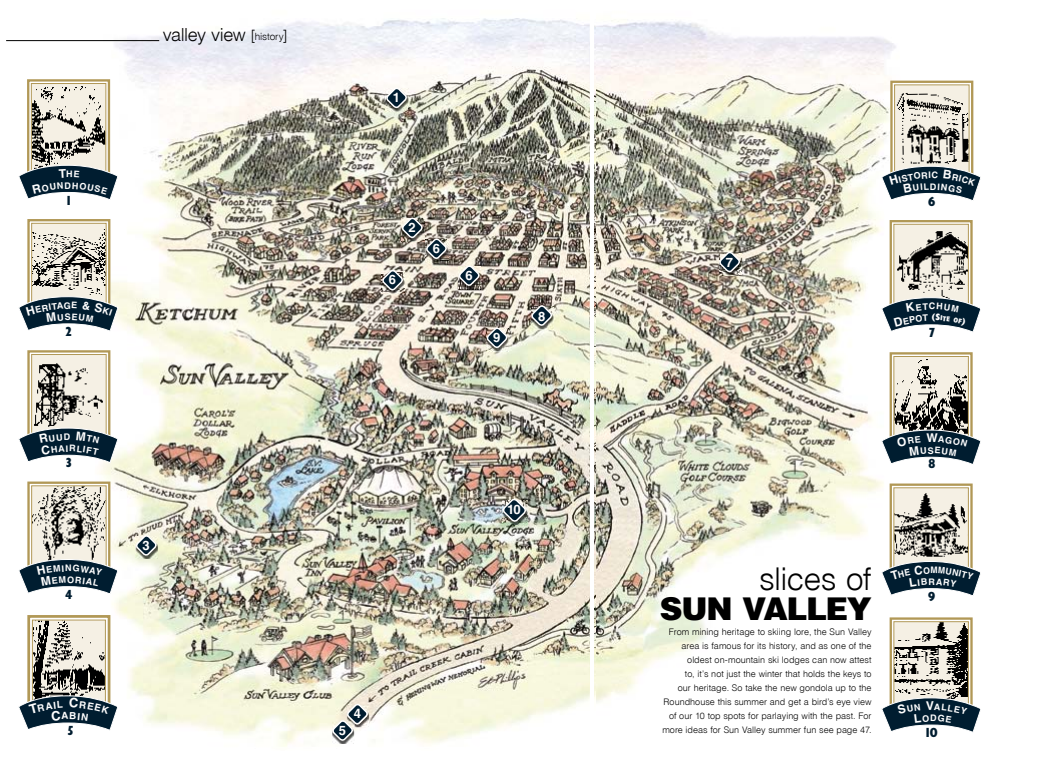
<style>
.page{position:relative;width:1038px;height:765px;background:#fff}
.page>*{position:absolute;margin:0;border:0;box-sizing:border-box;transform-origin:0 0}
.t1{font:31.4px "Switzerland Black Plain";letter-spacing:-.04em;color:#000}
.t2{font:31.4px "Switzerland Light Plain";letter-spacing:-.02em;color:#000}
.t3{font:18px "Switzerland Light Plain";letter-spacing:-.03em;color:#000}
.t4{font:700 condensed 13.3px "Humanist 521 BT Xtra";color:#001d30}
.t5{font:700 13px "Switzerland";color:#fff}
.t6{font:700 12px "Switzerland";color:#fff}
.t7{font:9px/14px "Switzerland Light Plain";color:#000;text-align:right}
.t8{font:700 9px "Switzerland";color:#fff}
.s1{font-size:14px}
.s2{font-size:10px}
</style>
<div class="page">
<img style="left:48px;top:18px;width:541px;height:729px">
<img style="left:502px;top:500px;width:25px;height:25px">
<svg style="left:502px;top:498px;width:24px;height:25px"></svg>
<img style="left:386px;top:89px;width:22px;height:22px">
<svg style="left:385px;top:87px;width:22px;height:23px"></svg>
<img style="left:458px;top:267px;width:23px;height:22px">
<svg style="left:458px;top:265px;width:22px;height:23px"></svg>
<img style="left:382px;top:271px;width:22px;height:22px">
<svg style="left:382px;top:269px;width:21px;height:23px"></svg>
<img style="left:426px;top:240px;width:22px;height:22px">
<svg style="left:401px;top:217px;width:46px;height:44px;background:#81817d"></svg>
<img style="left:486px;top:350px;width:22px;height:1px">
<svg style="left:486px;top:327px;width:22px;height:23px"></svg>
<img style="left:531px;top:306px;width:22px;height:23px">
<svg style="left:531px;top:305px;width:21px;height:22px"></svg>
<img style="left:368px;top:705px;width:1px;height:22px">
<img style="left:332px;top:742px;width:22px;height:1px">
<svg style="left:332px;top:703px;width:36px;height:39px"></svg>
<img style="left:136px;top:536px;width:22px;height:22px">
<svg style="left:135px;top:534px;width:22px;height:23px"></svg>
<hr style="left:6px;top:40px;width:153px;height:1px;background:#000">
<img style="left:594px;top:20px;width:302px;height:683px">
<img style="left:719px;top:253px;width:22px;height:22px">
<svg style="left:718px;top:251px;width:22px;height:23px"></svg>
<svg style="left:19px;top:78px;width:100px;height:123px"></svg>
<svg style="left:19px;top:218px;width:100px;height:114px"></svg>
<svg style="left:19px;top:349px;width:100px;height:114px"></svg>
<svg style="left:19px;top:480px;width:100px;height:115px"></svg>
<svg style="left:19px;top:613px;width:100px;height:118px"></svg>
<svg style="left:880px;top:79px;width:101px;height:123px"></svg>
<svg style="left:880px;top:219px;width:101px;height:114px"></svg>
<svg style="left:880px;top:351px;width:101px;height:114px"></svg>
<svg style="left:880px;top:482px;width:101px;height:115px"></svg>
<svg style="left:880px;top:616px;width:101px;height:117px"></svg>
<h2 class="t3" style="left:163px;top:23px;width:126px">valley view <span class="s1">[</span><span class="s2">history</span><span class="s1">]</span></h2>
<h3 class="t5" style="left:393px;top:90px;width:9px">1</h3>
<h3 class="t4" style="left:67px;top:192px;width:5px">1</h3>
<h3 class="t4" style="left:928px;top:193px;width:9px">6</h3>
<h3 class="t5" style="left:408px;top:219px;width:9px">2</h3>
<h3 class="t5" style="left:433px;top:240px;width:9px">6</h3>
<h3 class="t5" style="left:726px;top:255px;width:9px">7</h3>
<h3 class="t5" style="left:389px;top:272px;width:9px">6</h3>
<h3 class="t5" style="left:465px;top:267px;width:9px">6</h3>
<h3 class="t5" style="left:538px;top:308px;width:9px">8</h3>
<p class="t8" style="left:928px;top:301px;width:8px">C</p>
<h3 class="t4" style="left:66px;top:323px;width:7px">2</h3>
<h3 class="t5" style="left:493px;top:329px;width:9px">9</h3>
<h3 class="t4" style="left:929px;top:324px;width:7px">7</h3>
<h3 class="t6" style="left:926px;top:430px;width:13px">W</h3>
<h3 class="t4" style="left:66px;top:454px;width:7px">3</h3>
<h3 class="t4" style="left:928px;top:455px;width:8px">8</h3>
<h3 class="t5" style="left:507px;top:501px;width:15px">10</h3>
<h3 class="t5" style="left:142px;top:537px;width:9px">3</h3>
<p class="t8" style="left:65px;top:562px;width:8px">N</p>
<h3 class="t4" style="left:65px;top:586px;width:8px">4</h3>
<h1 class="t2" style="left:759px;top:559px;width:114px">slices of</h1>
<h1 class="t1" style="left:659px;top:588px;width:213px">SUN VALLEY</h1>
<p class="t8" style="left:928px;top:576px;width:8px">R</p>
<h3 class="t4" style="left:928px;top:588px;width:9px">9</h3>
<h3 class="t4" style="left:68px;top:722px;width:7px">5</h3>
<h3 class="t5" style="left:339px;top:722px;width:9px">5</h3>
<h3 class="t5" style="left:354px;top:705px;width:9px">4</h3>
<p class="t7" style="left:662px;top:624px;width:211px">From mining heritage to skiing lore, the Sun Valley area is famous for its history, and as one of the oldest on-mountain ski lodges can now attest<br>to, it’s not just the winter that holds the keys to<br>our heritage. So take the new gondola up to the Roundhouse this summer and get a bird’s eye view of our 10 top spots for parlaying with the past. For more ideas for Sun Valley summer fun see page 47.</p>
<h3 class="t4" style="left:925px;top:724px;width:13px">10</h3>
</div>
